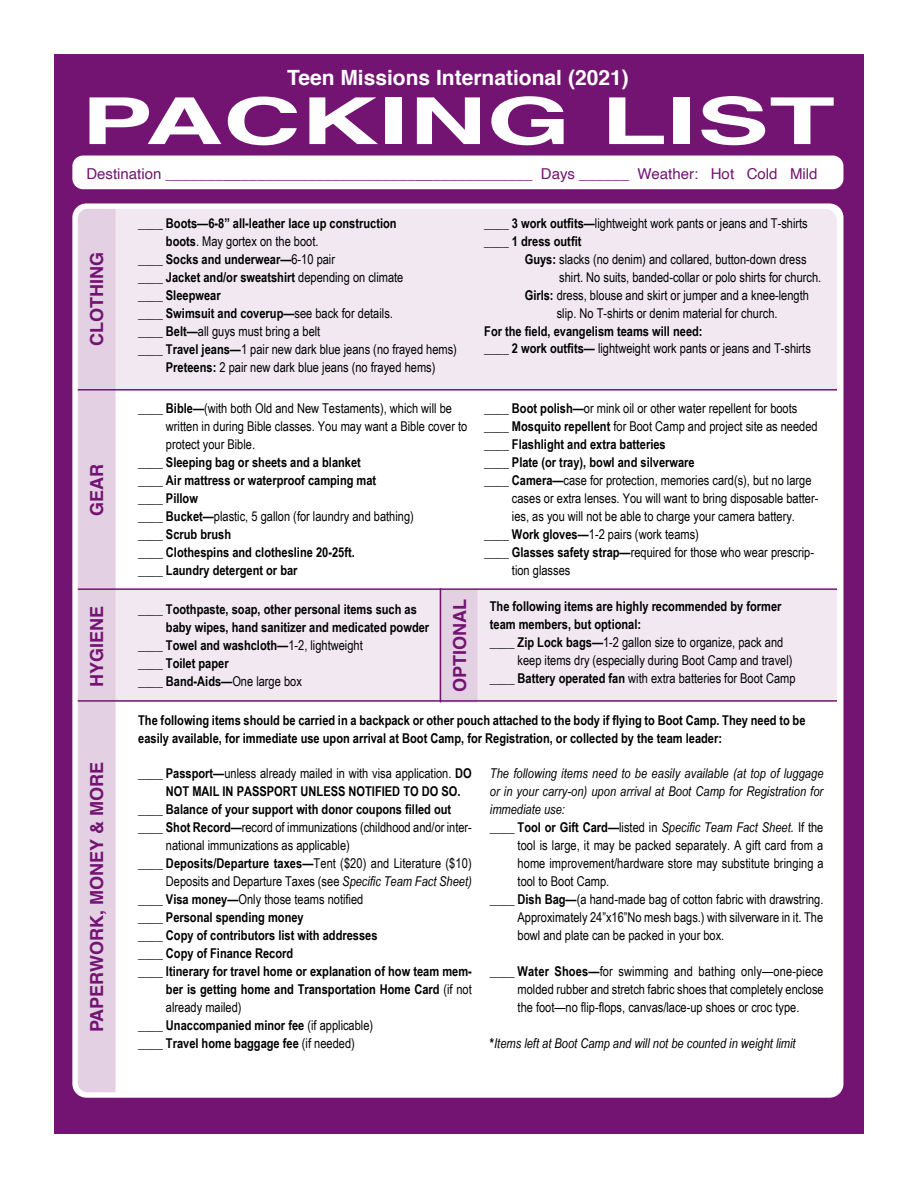
<style>
.page{position:relative;width:918px;height:1188px;background:#fff}
.page>*{position:absolute;margin:0;border:0;box-sizing:border-box;transform-origin:0 0}
.t1{font:700 64.8px "Helvetica";color:#fff;scale:1.67 1}
.t2{font:700 21px "Helvetica";color:#fff}
.t3{font:700 18px "Helvetica";color:#731472}
.t4{font:15px "Helvetica";color:#731472}
.t5{font:13.5px/18px "Arial Narrow";color:#000}
.t6{font:700 13.5px/18px "Arial Narrow";color:#000}
.t7{font:italic 13.5px "Arial Narrow";letter-spacing:.005em;color:#000}
.s1{font-weight:700}
.s2{font-weight:400}
.s3{font-style:italic}
.s4{font-weight:700;font-style:normal}
.s5{font-style:normal}
</style>
<div class="page">
<div style="left:54px;top:54px;width:810px;height:1080px;background:#731472"></div>
<div style="left:72px;top:156px;width:771px;height:33px;background:#fff;border-radius:11px"></div>
<div style="left:72px;top:203px;width:771px;height:895px;background:#fff;border-radius:14px"></div>
<div style="left:116px;top:209px;width:721px;height:180px;background:#f1e8f1"></div>
<div style="left:116px;top:590px;width:721px;height:111px;background:#f1e8f1"></div>
<div style="left:441px;top:590px;width:37px;height:110px;background:#e3d0e3"></div>
<div style="left:78px;top:209px;width:38px;height:883px;background:#e3d0e3"></div>
<hr style="left:78px;top:389px;width:759px;height:2px;background:#731472">
<hr style="left:78px;top:700px;width:759px;height:2px;background:#731472">
<hr style="left:78px;top:588px;width:759px;height:2px;background:#731472">
<hr style="left:440px;top:588px;width:1px;height:114px;background:#731472">
<h2 class="t2" style="left:287px;top:60px;width:343px">Teen Missions International (2021)</h2>
<h1 class="t1" style="left:81px;top:69px;width:453px">PACKING LIST</h1>
<p class="t4" style="left:86px;top:163px;width:733px">Destination ____________________________________________ Days ______ Weather: Hot Cold Mild</p>
<p class="t6" style="left:138px;top:213px;width:260px">____ Boots—6-8” all-leather lace up construction</p>
<p class="t5" style="left:166px;top:231px;width:154px"><span class="s1">boots</span>. May gortex on the boot.</p>
<p class="t6" style="left:138px;top:249px;width:198px">____ Socks and underwear—<span class="s2">6-10 pair</span></p>
<p class="t6" style="left:138px;top:267px;width:267px">____ Jacket and/or sweatshirt <span class="s2">depending on climate</span></p>
<p class="t6" style="left:138px;top:285px;width:84px">____ Sleepwear</p>
<p class="t6" style="left:138px;top:303px;width:256px">____ Swimsuit and coverup—<span class="s2">see back for details.</span></p>
<p class="t5" style="left:138px;top:321px;width:184px"><span class="s1">____ Belt—</span>all guys must bring a belt</p>
<p class="t5" style="left:138px;top:339px;width:320px"><span class="s1">____ Travel jeans—</span>1 pair new dark blue jeans (no frayed hems)</p>
<p class="t5" style="left:166px;top:357px;width:271px"><span class="s1">Preteens:</span> 2 pair new dark blue jeans (no frayed hems)</p>
<p class="t5" style="left:484px;top:213px;width:325px"><span class="s1">____ 3 work outfits—</span>lightweight work pants or jeans and T-shirts <span class="s1">____ 1 dress outfit</span></p>
<p class="t5" style="left:525px;top:249px;width:283px"><span class="s1">Guys:</span> slacks (no denim) and collared, button-down dress</p>
<p class="t5" style="left:559px;top:267px;width:264px">shirt. No suits, banded-collar or polo shirts for church.</p>
<p class="t5" style="left:525px;top:285px;width:286px"><span class="s1">Girls:</span> dress, blouse and skirt or jumper and a knee-length</p>
<p class="t5" style="left:557px;top:303px;width:222px">slip. No T-shirts or denim material for church.</p>
<p class="t6" style="left:484px;top:321px;width:328px">For the field, evangelism teams will need:<br>____ 2 work outfits— <span class="s2">lightweight work pants or jeans and T-shirts</span></p>
<h3 class="t3" style="left:82px;top:346px;width:95px;rotate:-90deg">CLOTHING</h3>
<h3 class="t3" style="left:82px;top:516px;width:54px;rotate:-90deg">GEAR</h3>
<p class="t5" style="left:166px;top:399px;width:303px;text-indent:-28px"><span class="s1">____ Bible—</span>(with both Old and New Testaments), which will be written in during Bible classes. You may want a Bible cover to protect your Bible.</p>
<p class="t6" style="left:138px;top:453px;width:277px">____ Sleeping bag or sheets and a blanket<br>____ Air mattress or waterproof camping mat<br>____ Pillow<br>____ Bucket—<span class="s2">plastic, 5 gallon (for laundry and bathing) </span>____ Scrub brush<br>____ Clothespins and clothesline 20-25ft.<br>____ Laundry detergent or bar</p>
<p class="t5" style="left:484px;top:399px;width:315px"><span class="s1">____ Boot polish—</span>or mink oil or other water repellent for boots</p>
<p class="t5" style="left:484px;top:417px;width:335px"><span class="s1">____ Mosquito repellent</span> for Boot Camp and project site as needed</p>
<p class="t6" style="left:484px;top:435px;width:183px">____ Flashlight and extra batteries</p>
<p class="t6" style="left:484px;top:453px;width:212px">____ Plate (or tray), bowl and silverware</p>
<p class="t5" style="left:484px;top:471px;width:329px"><span class="s1">____ Camera—</span>case for protection, memories card(s), but no large</p>
<p class="t5" style="left:512px;top:489px;width:308px">cases or extra lenses. You will want to bring disposable batter-</p>
<p class="t5" style="left:512px;top:507px;width:285px">ies, as you will not be able to charge your camera battery.</p>
<p class="t5" style="left:484px;top:525px;width:216px"><span class="s1">____ Work gloves—</span>1-2 pairs (work teams)</p>
<p class="t5" style="left:484px;top:543px;width:331px"><span class="s1">____ Glasses safety strap—</span>required for those who wear prescrip-</p>
<p class="t5" style="left:512px;top:561px;width:60px">tion glasses</p>
<h3 class="t3" style="left:445px;top:692px;width:95px;rotate:-90deg">OPTIONAL</h3>
<p class="t6" style="left:490px;top:597px;width:293px">The following items are highly recommended by former</p>
<h3 class="t3" style="left:82px;top:687px;width:83px;rotate:-90deg">HYGIENE</h3>
<p class="t6" style="left:138px;top:599px;width:280px">____ Toothpaste, soap, other personal items such as</p>
<p class="t6" style="left:490px;top:615px;width:153px">team members, but optional:</p>
<p class="t5" style="left:490px;top:633px;width:295px"><span class="s1">____ Zip Lock bags—</span>1-2 gallon size to organize, pack and</p>
<p class="t5" style="left:518px;top:651px;width:277px">keep items dry (especially during Boot Camp and travel)</p>
<p class="t5" style="left:490px;top:669px;width:307px"><span class="s1">____ Battery operated fan</span> with extra batteries for Boot Camp</p>
<p class="t6" style="left:138px;top:711px;width:669px">The following items should be carried in a backpack or other pouch attached to the body if flying to Boot Camp. They need to be easily available, for immediate use upon arrival at Boot Camp, for Registration, or collected by the team leader:</p>
<p class="t6" style="left:166px;top:617px;width:265px">baby wipes, hand sanitizer and medicated powder</p>
<p class="t6" style="left:138px;top:635px;width:226px">____ Towel and washcloth—<span class="s2">1-2, lightweight</span></p>
<p class="t6" style="left:138px;top:653px;width:92px">____ Toilet paper</p>
<p class="t6" style="left:138px;top:671px;width:165px">____ Band-Aids—<span class="s2">One large box</span></p>
<h3 class="t3" style="left:82px;top:1032px;width:272px;rotate:-90deg">PAPERWORK, MONEY &amp; MORE</h3>
<p class="t5" style="left:138px;top:764px;width:335px"><span class="s1">____ Passport—</span>unless already mailed in with visa application. <span class="s1">DO</span></p>
<p class="t6" style="left:166px;top:782px;width:296px">NOT MAIL IN PASSPORT UNLESS NOTIFIED TO DO SO.</p>
<p class="t6" style="left:138px;top:800px;width:315px">____ Balance of your support with donor coupons filled out</p>
<p class="t5" style="left:138px;top:818px;width:335px"><span class="s1">____ Shot Record—</span>record of immunizations (childhood and/or inter-</p>
<p class="t5" style="left:166px;top:836px;width:185px">national immunizations as applicable)</p>
<p class="t6" style="left:138px;top:854px;width:335px">____ Deposits/Departure taxes—<span class="s2">Tent ($20) and Literature ($10)</span></p>
<p class="t5" style="left:166px;top:872px;width:307px">Deposits and Departure Taxes (see <span class="s3">Specific Team Fact Sheet)</span></p>
<p class="t5" style="left:138px;top:890px;width:227px"><span class="s1">____ Visa money—</span>Only those teams notified</p>
<p class="t6" style="left:138px;top:908px;width:167px">____ Personal spending money</p>
<p class="t6" style="left:138px;top:926px;width:241px">____ Copy of contributors list with addresses</p>
<p class="t6" style="left:138px;top:944px;width:157px">____ Copy of Finance Record</p>
<p class="t6" style="left:138px;top:962px;width:335px">____ Itinerary for travel home or explanation of how team mem-</p>
<p class="t6" style="left:166px;top:980px;width:307px">ber is getting home and Transportation Home Card <span class="s2">(if not</span></p>
<p class="t5" style="left:166px;top:998px;width:77px">already mailed)</p>
<p class="t6" style="left:138px;top:1016px;width:237px">____ Unaccompanied minor fee <span class="s2">(if applicable)</span></p>
<p class="t6" style="left:138px;top:1034px;width:218px">____ Travel home baggage fee <span class="s2">(if needed)</span></p>
<p class="t7" style="left:490px;top:764px;width:335px">The following items need to be easily available (at top of luggage</p>
<p class="t7" style="left:490px;top:782px;width:335px">or in your carry-on) upon arrival at Boot Camp for Registration for</p>
<p class="t7" style="left:490px;top:800px;width:77px">immediate use:</p>
<p class="t7" style="left:490px;top:818px;width:335px"><span class="s4">____ Tool or Gift Card—</span><span class="s5">listed in</span> Specific Team Fact Sheet. <span class="s5">If the</span></p>
<p class="t5" style="left:518px;top:836px;width:307px">tool is large, it may be packed separately. A gift card from a</p>
<p class="t5" style="left:518px;top:854px;width:308px">home improvement/hardware store may substitute bringing a</p>
<p class="t5" style="left:518px;top:872px;width:93px">tool to Boot Camp.</p>
<p class="t5" style="left:490px;top:890px;width:335px"><span class="s1">____ Dish Bag—</span>(a hand-made bag of cotton fabric with drawstring.</p>
<p class="t5" style="left:518px;top:908px;width:307px">Approximately 24”x16”No mesh bags.) with silverware in it. The</p>
<p class="t5" style="left:518px;top:926px;width:208px">bowl and plate can be packed in your box.</p>
<p class="t5" style="left:518px;top:962px;width:308px;text-align:justify;text-indent:-28px"><span class="s1">____ Water Shoes—</span>for swimming and bathing only—one-piece molded rubber and stretch fabric shoes that completely enclose the foot—no flip-flops, canvas/lace-up shoes or croc type.</p>
<p class="t7" style="left:490px;top:1034px;width:307px"><span class="s4">*</span>Items left at Boot Camp and will not be counted in weight limit</p>
</div>
